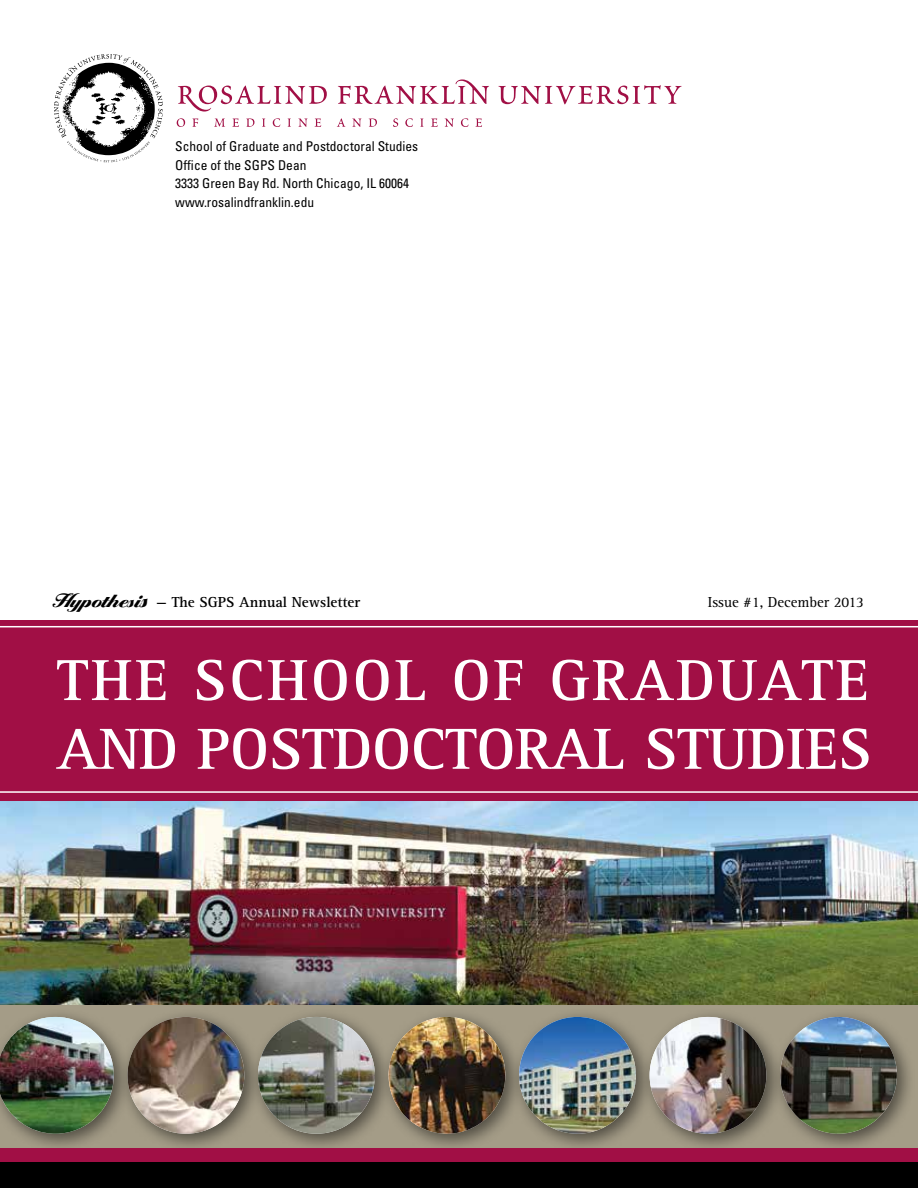
<style>
.page{position:relative;width:918px;height:1188px;background:#fff}
.page>*{position:absolute;margin:0;border:0;box-sizing:border-box;transform-origin:0 0}
.t1{font:700 59.85px/68.7px "Rotis Serif";color:#fff}
.t2{font:700 15px "Rotis Serif";color:#000}
.t3{font:15px "Rotis Serif";color:#000}
.t4{font:condensed 13.5px/18.8px "Univers";color:#000}
.s1{font-family:"Biorst";font-weight:400;font-size:27px}
.s2{font-family:"Biorst";font-weight:400;font-size:31.5px}
</style>
<div class="page">
<svg style="left:54px;top:54px;width:109px;height:108px"></svg>
<svg style="left:178px;top:86px;width:149px;height:26px"></svg>
<svg style="left:338px;top:79px;width:151px;height:25px"></svg>
<svg style="left:498px;top:85px;width:184px;height:19px"></svg>
<svg style="left:177px;top:118px;width:8px;height:9px"></svg>
<svg style="left:192px;top:118px;width:6px;height:9px"></svg>
<svg style="left:214px;top:119px;width:11px;height:8px"></svg>
<svg style="left:232px;top:118px;width:7px;height:9px"></svg>
<svg style="left:246px;top:118px;width:8px;height:9px"></svg>
<svg style="left:262px;top:119px;width:4px;height:8px"></svg>
<svg style="left:273px;top:118px;width:7px;height:9px"></svg>
<svg style="left:287px;top:119px;width:4px;height:8px"></svg>
<svg style="left:298px;top:119px;width:9px;height:8px"></svg>
<svg style="left:314px;top:118px;width:7px;height:9px"></svg>
<svg style="left:337px;top:118px;width:9px;height:9px"></svg>
<svg style="left:352px;top:119px;width:9px;height:8px"></svg>
<svg style="left:369px;top:118px;width:8px;height:9px"></svg>
<svg style="left:393px;top:118px;width:5px;height:9px"></svg>
<svg style="left:405px;top:118px;width:8px;height:9px"></svg>
<svg style="left:420px;top:119px;width:4px;height:8px"></svg>
<svg style="left:431px;top:118px;width:7px;height:9px"></svg>
<svg style="left:445px;top:119px;width:9px;height:8px"></svg>
<svg style="left:461px;top:118px;width:8px;height:9px"></svg>
<svg style="left:475px;top:118px;width:7px;height:9px"></svg>
<div style="left:0;top:620px;width:918px;height:181px;background:#a10f45"></div>
<hr style="left:0;top:626px;width:918px;height:1px;background:#fff">
<hr style="left:0;top:791px;width:918px;height:2px;background:#fff">
<div style="left:0;top:1007px;width:916px;height:146px;background:#000;opacity:.51"></div>
<img style="left:389px;top:1017px;width:116px;height:117px;border-radius:58px">
<img style="left:128px;top:1017px;width:116px;height:117px;border-radius:58px">
<img style="left:650px;top:1017px;width:116px;height:117px;border-radius:58px">
<img style="left:0;top:1017px;width:114px;height:117px">
<img style="left:258px;top:1017px;width:117px;height:117px;border-radius:58px">
<img style="left:519px;top:1017px;width:117px;height:117px;border-radius:58px">
<img style="left:780px;top:1017px;width:117px;height:117px;border-radius:58px">
<img style="left:0;top:801px;width:918px;height:203px">
<div style="left:0;top:1148px;width:918px;height:18px;background:#a10f45"></div>
<div style="left:0;top:1162px;width:918px;height:26px;background:#000"></div>
<p class="t4" style="left:175px;top:136px;width:244px">School of Graduate and Postdoctoral Studies Office of the SGPS Dean<br>3333 Green Bay Rd. North Chicago, IL 60064 www.rosalindfranklin.edu</p>
<p class="t2" style="left:54px;top:593px;width:308px"><span class="s1">Hypothesi</span><span class="s2">s</span> — The SGPS Annual Newsletter</p>
<p class="t3" style="left:708px;top:594px;width:158px">Issue #1, December 2013</p>
<h1 class="t1" style="left:57px;top:647px;width:816px">THE SCHOOL OF GRADUATE<br>AND POSTDOCTORAL STUDIES</h1>
</div>
